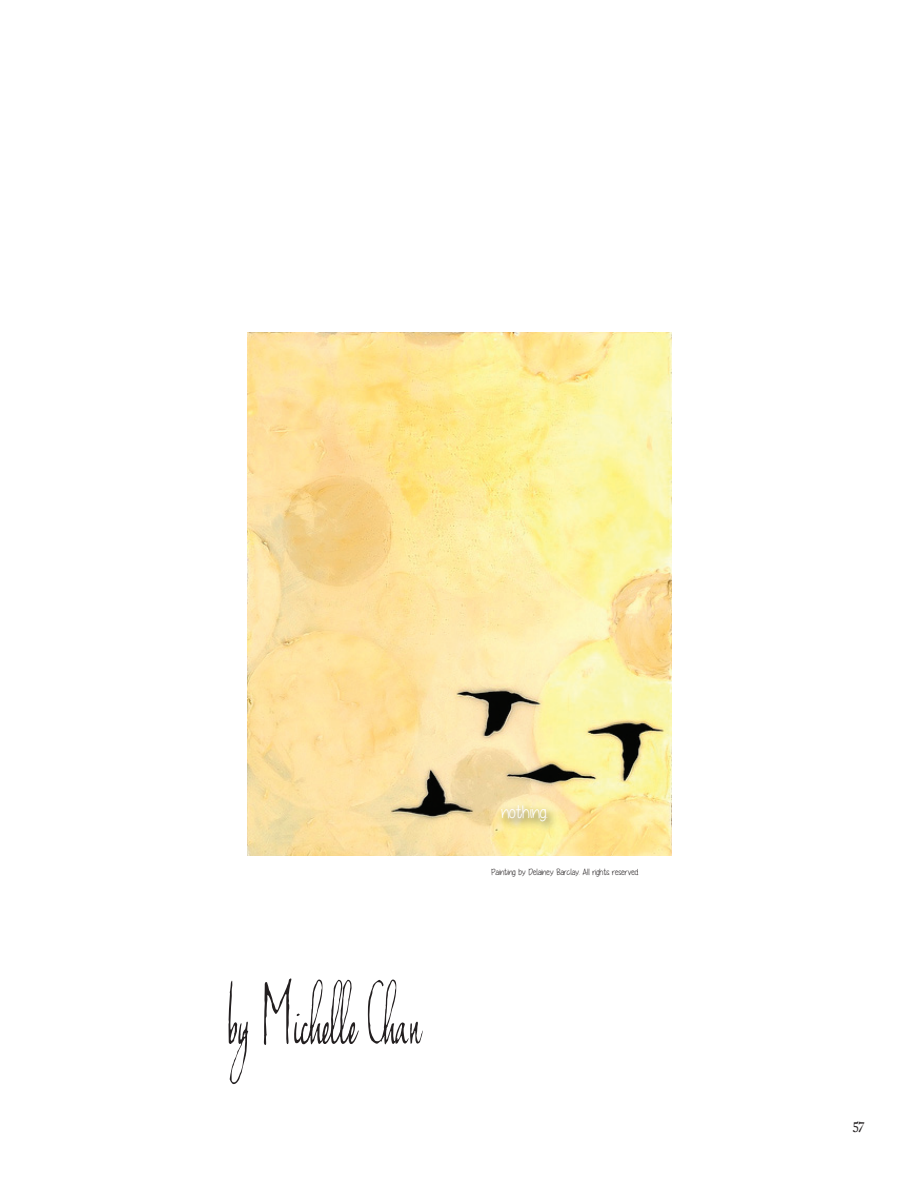
<style>
.page{position:relative;width:918px;height:1188px;background:#fff}
.page>*{position:absolute;margin:0;border:0;box-sizing:border-box;transform-origin:0 0}
.t1{font:54px "Cantwritequicklyinwinter";color:#231f20}
.t2{font:18px "Yummy Cupcakes";color:#fff}
.t3{font:13.5px "Old Style 1 HPLHS";color:#231f20}
.t4{font:9px "Yummy Cupcakes";color:#231f20}
</style>
<div class="page">
<img style="left:248px;top:332px;width:424px;height:524px">
<div style="left:497px;top:802px;width:61px;height:30px;background:#231f20;opacity:.75"></div>
<h1 class="t1" style="left:229px;top:993px;width:195px">by Michelle Chan</h1>
<h2 class="t2" style="left:501px;top:802px;width:48px">nothing.</h2>
<p class="t4" style="left:491px;top:867px;width:149px">Painting by Delainey Barclay. All rights reserved.</p>
<h3 class="t3" style="left:852px;top:1117px;width:13px">57</h3>
</div>
